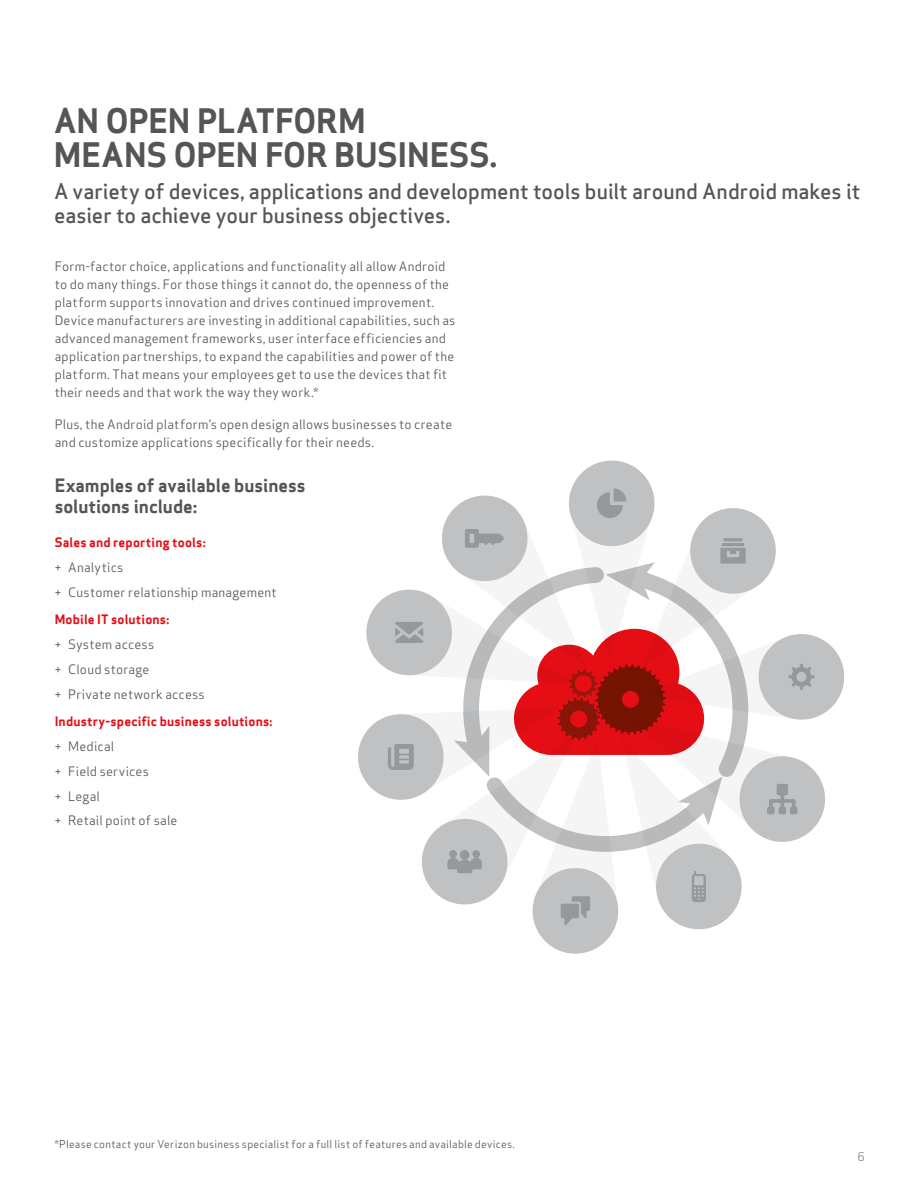
<style>
.page{position:relative;width:918px;height:1188px;background:#fff}
.page>*{position:absolute;margin:0;border:0;box-sizing:border-box;transform-origin:0 0}
.t1{font:700 33px/34.5px "Apex Sans";color:#545555}
.t2{font:500 21px/24px "Apex Sans";color:#545555}
.t3{font:700 18px/21px "Apex Sans";letter-spacing:-.005em;color:#545555}
.t4{font:12.75px/18px "Apex Sans";letter-spacing:.02em;color:#545555}
.t5{font:700 12.75px "Apex Sans";letter-spacing:.01em;color:#e60e15}
.t6{font:12px "Apex Sans";color:#828383}
.t7{font:10.5px "Apex Sans";letter-spacing:.025em;color:#545555}
</style>
<div class="page">
<svg style="left:358px;top:460px;width:487px;height:494px"></svg>
<h1 class="t1" style="left:54px;top:103px;width:445px">An open platform<br>means open for business.</h1>
<h2 class="t2" style="left:54px;top:176px;width:808px">A variety of devices, applications and development tools built around Android makes it easier to achieve your business objectives.</h2>
<p class="t4" style="left:55px;top:256px;width:402px">Form-factor choice, applications and functionality all allow Android to do many things. For those things it cannot do, the openness of the platform supports innovation and drives continued improvement.<br>Device manufacturers are investing in additional capabilities, such as advanced management frameworks, user interface efficiencies and application partnerships, to expand the capabilities and power of the platform. That means your employees get to use the devices that fit their needs and that work the way they work.*</p>
<p class="t4" style="left:55px;top:414px;width:399px">Plus, the Android platform’s open design allows businesses to create and customize applications specifically for their needs.</p>
<h3 class="t3" style="left:55px;top:474px;width:252px">Examples of available business solutions include:</h3>
<p class="t5" style="left:55px;top:534px;width:152px">Sales and reporting tools:</p>
<p class="t4" style="left:55px;top:554px;width:224px;line-height:24.8px">+ Analytics<br>+ Customer relationship management</p>
<p class="t5" style="left:55px;top:611px;width:116px">Mobile IT solutions:</p>
<p class="t4" style="left:55px;top:631px;width:152px;line-height:24.8px">+ System access<br>+ Cloud storage<br>+ Private network access</p>
<p class="t5" style="left:55px;top:713px;width:219px">I ndustry-specific business solutions:</p>
<p class="t4" style="left:55px;top:733px;width:124px;line-height:24.8px">+ Medical<br>+ Field services<br>+ Legal<br>+ Retail point of sale</p>
<p class="t7" style="left:55px;top:1136px;width:462px">*Please contact your Verizon business specialist for a full list of features and available devices.</p>
<p class="t6" style="left:857px;top:1147px;width:9px">6</p>
</div>
